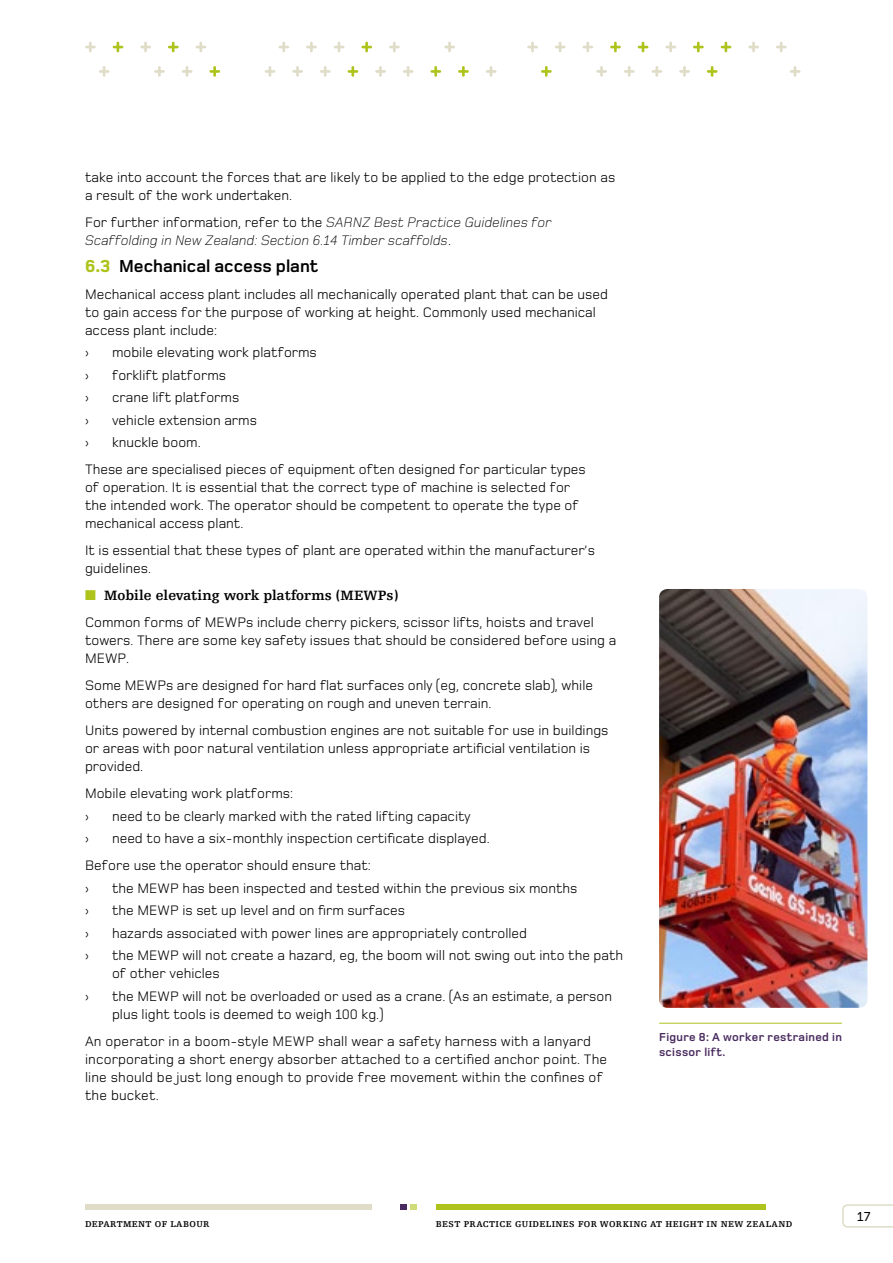
<style>
.page{position:relative;width:893px;height:1263px;background:#fff}
.page>*{position:absolute;margin:0;border:0;box-sizing:border-box;transform-origin:0 0}
.t1{font:700 18px "Foundry Monoline";color:#000}
.t2{font:14.25px/18px "Foundry Monoline";color:#000}
.t3{font:italic 300 14.25px/18px "Foundry Monoline";color:#000}
.t4{font:700 14.25px "Egyptienne F";color:#000}
.t5{font:500 13.5px "Foundry Monoline";color:#000}
.t6{font:700 12px/15.8px "Foundry Monoline";letter-spacing:.025em;color:#482a5e}
.t7{font:700 9px "Egyptienne F";letter-spacing:.04em;color:#000}
.s1{font-weight:400;font-style:normal}
.s2{font-weight:800;color:#aec41d}
.s3{color:#aec41d}
</style>
<div class="page">
<div style="left:436px;top:1204px;width:329px;height:6px;background:#aec41d"></div>
<div style="left:85px;top:1204px;width:287px;height:6px;background:#dfdcc8"></div>
<svg style="left:400px;top:1204px;width:6px;height:6px"></svg>
<div style="left:410px;top:1204px;width:7px;height:6px;background:#d0dc7a"></div>
<svg style="left:842px;top:1204px;width:51px;height:23px"></svg>
<svg style="left:790px;top:66px;width:10px;height:11px"></svg>
<svg style="left:679px;top:66px;width:11px;height:11px"></svg>
<svg style="left:652px;top:66px;width:10px;height:11px"></svg>
<svg style="left:624px;top:66px;width:11px;height:11px"></svg>
<svg style="left:596px;top:66px;width:11px;height:11px"></svg>
<svg style="left:486px;top:66px;width:10px;height:11px"></svg>
<svg style="left:403px;top:66px;width:10px;height:11px"></svg>
<svg style="left:375px;top:66px;width:11px;height:11px"></svg>
<svg style="left:320px;top:66px;width:11px;height:11px"></svg>
<svg style="left:292px;top:66px;width:11px;height:11px"></svg>
<svg style="left:265px;top:66px;width:10px;height:11px"></svg>
<svg style="left:182px;top:66px;width:10px;height:11px"></svg>
<svg style="left:154px;top:66px;width:11px;height:11px"></svg>
<svg style="left:99px;top:66px;width:11px;height:11px"></svg>
<svg style="left:776px;top:42px;width:11px;height:10px"></svg>
<svg style="left:748px;top:42px;width:11px;height:10px"></svg>
<svg style="left:665px;top:42px;width:11px;height:10px"></svg>
<svg style="left:582px;top:42px;width:11px;height:10px"></svg>
<svg style="left:555px;top:42px;width:10px;height:10px"></svg>
<svg style="left:527px;top:42px;width:11px;height:10px"></svg>
<svg style="left:444px;top:42px;width:11px;height:10px"></svg>
<svg style="left:389px;top:42px;width:11px;height:10px"></svg>
<svg style="left:334px;top:42px;width:10px;height:10px"></svg>
<svg style="left:306px;top:42px;width:11px;height:10px"></svg>
<svg style="left:278px;top:42px;width:11px;height:10px"></svg>
<svg style="left:196px;top:42px;width:10px;height:10px"></svg>
<svg style="left:140px;top:42px;width:11px;height:10px"></svg>
<svg style="left:85px;top:42px;width:11px;height:10px"></svg>
<svg style="left:707px;top:66px;width:10px;height:11px"></svg>
<svg style="left:541px;top:66px;width:11px;height:11px"></svg>
<svg style="left:458px;top:66px;width:11px;height:11px"></svg>
<svg style="left:430px;top:66px;width:11px;height:11px"></svg>
<svg style="left:348px;top:66px;width:10px;height:11px"></svg>
<svg style="left:209px;top:66px;width:11px;height:11px"></svg>
<svg style="left:721px;top:42px;width:10px;height:10px"></svg>
<svg style="left:693px;top:42px;width:11px;height:10px"></svg>
<svg style="left:638px;top:42px;width:10px;height:10px"></svg>
<svg style="left:610px;top:42px;width:11px;height:10px"></svg>
<svg style="left:361px;top:42px;width:11px;height:10px"></svg>
<svg style="left:168px;top:42px;width:11px;height:10px"></svg>
<svg style="left:113px;top:42px;width:10px;height:10px"></svg>
<hr style="left:659px;top:1023px;width:183px;height:1px;background:#aec41d">
<img style="left:659px;top:589px;width:208px;height:419px">
<p class="t2" style="left:85px;top:168px;width:532px">take into account the forces that are likely to be applied to the edge protection as a result of the work undertaken.</p>
<p class="t3" style="left:85px;top:213px;width:468px"><span class="s1">For further information, refer to the</span> SARNZ Best Practice Guidelines for<br>Scaffolding in New Zealand: Section 6.14 Timber scaffolds<span class="s1">.</span></p>
<p class="t1" style="left:85px;top:256px;width:235px"><span class="s2">6.3</span> Mechanical access plant</p>
<p class="t2" style="left:85px;top:285px;width:524px">Mechanical access plant includes all mechanically operated plant that can be used to gain access for the purpose of working at height. Commonly used mechanical access plant include:</p>
<p class="t2" style="left:85px;top:343px;width:5px">›</p>
<p class="t2" style="left:112px;top:343px;width:206px">mobile elevating work platforms</p>
<p class="t2" style="left:85px;top:366px;width:5px">›</p>
<p class="t2" style="left:112px;top:366px;width:116px">forklift platforms</p>
<p class="t2" style="left:85px;top:388px;width:5px">›</p>
<p class="t2" style="left:112px;top:388px;width:129px">crane lift platforms</p>
<p class="t2" style="left:85px;top:411px;width:5px">›</p>
<p class="t2" style="left:112px;top:411px;width:146px">vehicle extension arms</p>
<p class="t2" style="left:85px;top:433px;width:5px">›</p>
<p class="t2" style="left:85px;top:429px;width:502px;line-height:27px;text-indent:27px">knuckle boom.<br>These are specialised pieces of equipment often designed for particular types</p>
<p class="t2" style="left:85px;top:478px;width:495px">of operation. It is essential that the correct type of machine is selected for the intended work. The operator should be competent to operate the type of mechanical access plant.</p>
<p class="t2" style="left:85px;top:541px;width:511px">It is essential that these types of plant are operated within the manufacturer’s guidelines.</p>
<p class="t4" style="left:85px;top:588px;width:315px"><span class="s3">■</span> Mobile elevating work platforms (MEWPs)</p>
<p class="t2" style="left:85px;top:613px;width:533px">Common forms of MEWPs include cherry pickers, scissor lifts, hoists and travel towers. There are some key safety issues that should be considered before using a<br>MEWP.</p>
<p class="t2" style="left:85px;top:676px;width:509px">Some MEWPs are designed for hard flat surfaces only (eg, concrete slab), while others are designed for operating on rough and uneven terrain.</p>
<p class="t2" style="left:85px;top:721px;width:525px">Units powered by internal combustion engines are not suitable for use in buildings or areas with poor natural ventilation unless appropriate artificial ventilation is provided.</p>
<p class="t2" style="left:85px;top:782px;width:210px;line-height:22.5px">Mobile elevating work platforms: ›</p>
<p class="t2" style="left:112px;top:807px;width:360px">need to be clearly marked with the rated lifting capacity</p>
<p class="t2" style="left:85px;top:829px;width:5px">›</p>
<p class="t2" style="left:85px;top:825px;width:406px;line-height:27px;text-indent:27px">need to have a six-monthly inspection certificate displayed.<br>Before use the operator should ensure that:</p>
<p class="t2" style="left:85px;top:879px;width:5px">›</p>
<p class="t2" style="left:112px;top:879px;width:467px">the MEWP has been inspected and tested within the previous six months</p>
<p class="t2" style="left:85px;top:901px;width:5px">›</p>
<p class="t2" style="left:112px;top:901px;width:294px">the MEWP is set up level and on firm surfaces</p>
<p class="t2" style="left:85px;top:924px;width:5px">›</p>
<p class="t2" style="left:112px;top:924px;width:417px">hazards associated with power lines are appropriately controlled</p>
<p class="t2" style="left:85px;top:946px;width:5px">›</p>
<p class="t2" style="left:112px;top:946px;width:513px">the MEWP will not create a hazard, eg, the boom will not swing out into the path of other vehicles</p>
<p class="t2" style="left:85px;top:987px;width:5px">›</p>
<p class="t2" style="left:112px;top:987px;width:501px">the MEWP will not be overloaded or used as a crane. (As an estimate, a person plus light tools is deemed to weigh 100 kg.)</p>
<p class="t2" style="left:85px;top:1032px;width:524px">An operator in a boom-style MEWP shall wear a safety harness with a lanyard incorporating a short energy absorber attached to a certified anchor point. The line should be just long enough to provide free movement within the confines of the bucket.</p>
<p class="t6" style="left:659px;top:1029px;width:184px">Figure 8: A worker restrained in scissor lift.</p>
<p class="t7" style="left:85px;top:1219px;width:126px">DEPARTMENT OF LABOUR</p>
<p class="t7" style="left:436px;top:1219px;width:358px">BEST PRACTICE GUIDELINES FOR WORKING AT HEIGHT IN NEW ZEALAND</p>
<p class="t5" style="left:857px;top:1208px;width:15px">17</p>
</div>
